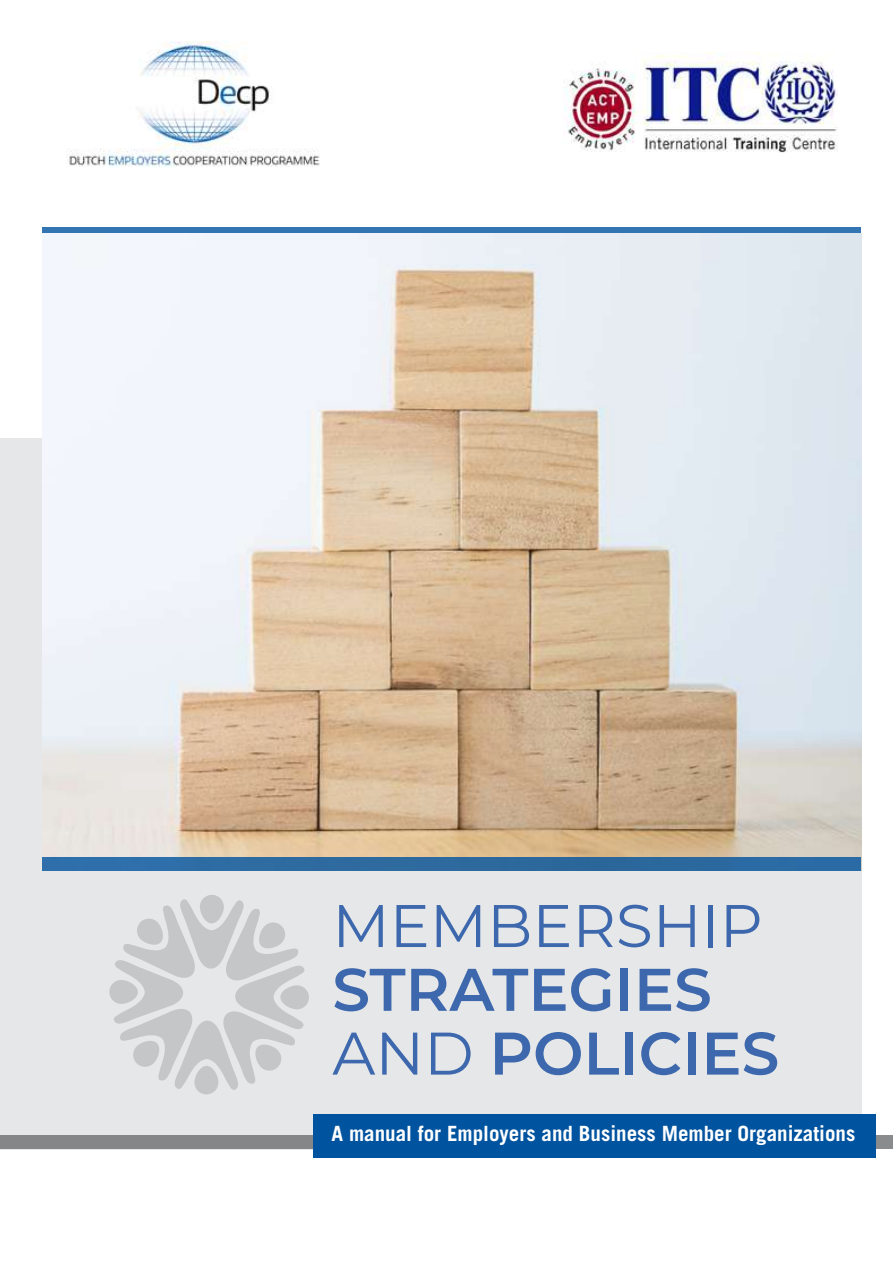
<style>
.page{position:relative;width:893px;height:1263px;background:#fff}
.page>*{position:absolute;margin:0;border:0;box-sizing:border-box;transform-origin:0 0}
.t1{font:600 60px/63.8px "Montserrat";color:#3d68ad}
.t2{font:60px "Montserrat";color:#3d68ad}
.t3{font:700 21px "Trade Gothic LT Std";color:#fff}
.s1{font-weight:400}
</style>
<div class="page">
<div style="left:0;top:438px;width:861px;height:711px;background:#e6e7e8"></div>
<div style="left:0;top:1136px;width:893px;height:13px;background:#858688"></div>
<div style="left:200px;top:895px;width:24px;height:28px;background:#c5c6c8;border-radius:12px"></div>
<svg style="left:109px;top:980px;width:29px;height:24px"></svg>
<div style="left:194px;top:1066px;width:25px;height:28px;background:#c5c6c8;border-radius:12px"></div>
<svg style="left:280px;top:985px;width:29px;height:24px"></svg>
<svg style="left:111px;top:897px;width:196px;height:195px"></svg>
<div style="left:313px;top:1114px;width:563px;height:43px;background:#00539f"></div>
<img style="left:67px;top:41px;width:253px;height:126px">
<img style="left:564px;top:53px;width:274px;height:100px">
<img style="left:43px;top:233px;width:818px;height:624px">
<div style="left:42px;top:857px;width:819px;height:14px;background:#2d6ba0"></div>
<div style="left:43px;top:228px;width:818px;height:5px;background:#3375b2"></div>
<h1 class="t2" style="left:332px;top:884px;width:432px">MEMBERSHIP</h1>
<h1 class="t1" style="left:332px;top:955px;width:448px">STRATEGIES<br><span class="s1">AND</span> POLICIES</h1>
<p class="t3" style="left:332px;top:1120px;width:525px">A manual for Employers and Business Member Organizations</p>
</div>
